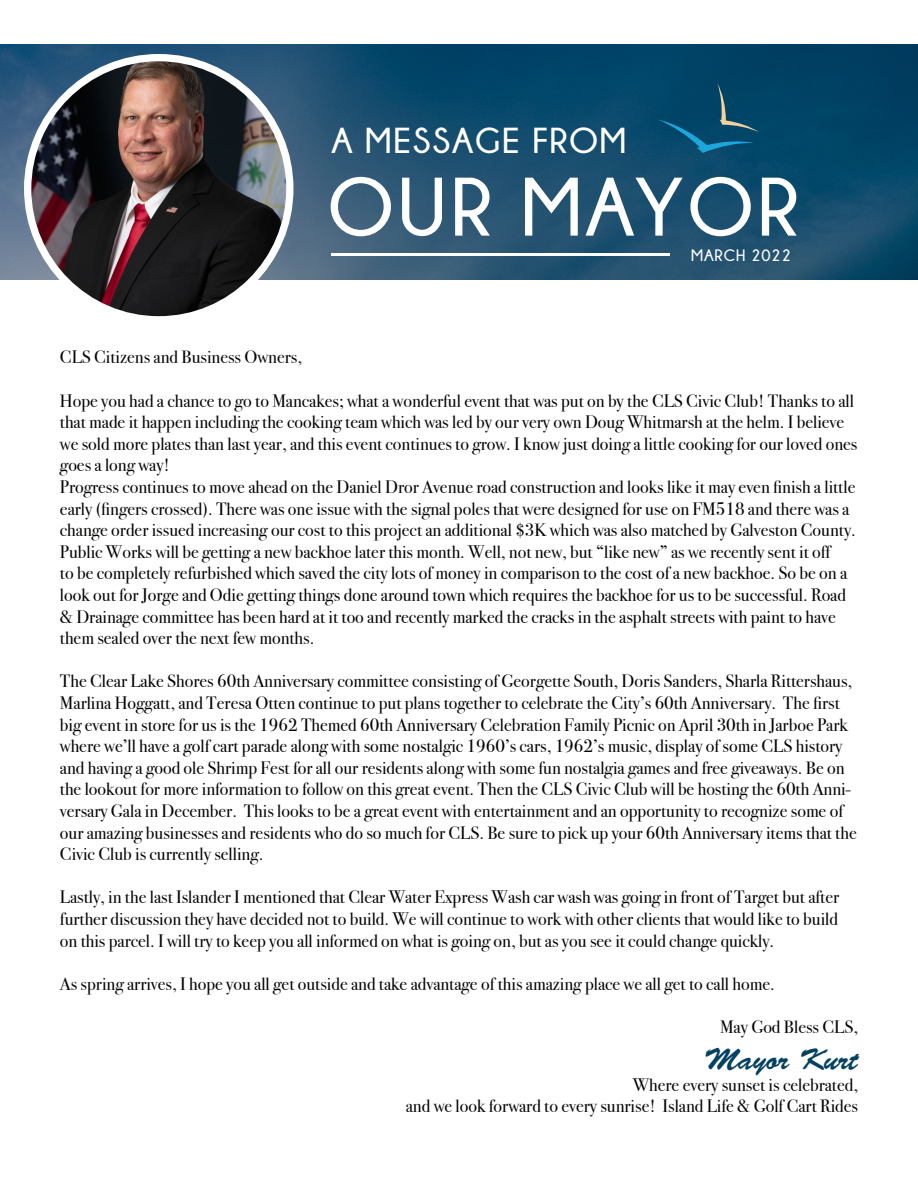
<style>
.page{position:relative;width:918px;height:1188px;background:#fff}
.page>*{position:absolute;margin:0;border:0;box-sizing:border-box;transform-origin:0 0}
.t1{font:700 82.5px "Champagne&Limousines";letter-spacing:.05em;color:#fff}
.t2{font:700 36px "Champagne&Limousines";letter-spacing:.05em;color:#fff}
.t3{font:30px "Brush Script Std";color:#034162}
.t4{font:18px/21.6px "Bodoni Svty Two ITCTT";color:#040503}
.t5{font:700 16.5px "Champagne&Limousines";letter-spacing:.05em;color:#fff}
</style>
<div class="page">
<img style="left:0;top:44px;width:918px;height:236px">
<svg style="left:658px;top:83px;width:101px;height:70px;background:#094e6f"></svg>
<hr style="left:332px;top:253px;width:338px;height:3px;background:#fff">
<div style="left:24px;top:54px;width:269px;height:269px;background:#fff;border-radius:50%"></div>
<img style="left:31px;top:61px;width:255px;height:255px;border-radius:127px">
<p class="t2" style="left:332px;top:121px;width:296px">A MESSAGE FROM</p>
<p class="t1" style="left:328px;top:162px;width:473px">OUR MAYOR</p>
<p class="t5" style="left:691px;top:246px;width:101px">MARCH 2022</p>
<p class="t4" style="left:60px;top:345px;width:244px">CLS Citizens and Business Owners,</p>
<p class="t4" style="left:60px;top:388px;width:799px">Hope you had a chance to go to Mancakes; what a wonderful event that was put on by the CLS Civic Club! Thanks to all that made it happen including the cooking team which was led by our very own Doug Whitmarsh at the helm. I believe we sold more plates than last year, and this event continues to grow. I know just doing a little cooking for our loved ones goes a long way!</p>
<p class="t4" style="left:60px;top:474px;width:797px">Progress continues to move ahead on the Daniel Dror Avenue road construction and looks like it may even finish a little early (fingers crossed). There was one issue with the signal poles that were designed for use on FM518 and there was a change order issued increasing our cost to this project an additional $3K which was also matched by Galveston County.<br>Public Works will be getting a new backhoe later this month. Well, not new, but “like new” as we recently sent it off<br>to be completely refurbished which saved the city lots of money in comparison to the cost of a new backhoe. So be on a look out for Jorge and Odie getting things done around town which requires the backhoe for us to be successful. Road &amp; Drainage committee has been hard at it too and recently marked the cracks in the asphalt streets with paint to have them sealed over the next few months.</p>
<p class="t4" style="left:60px;top:669px;width:798px">The Clear Lake Shores 60th Anniversary committee consisting of Georgette South, Doris Sanders, Sharla Rittershaus, Marlina Hoggatt, and Teresa Otten continue to put plans together to celebrate the City’s 60th Anniversary. The first big event in store for us is the 1962 Themed 60th Anniversary Celebration Family Picnic on April 30th in Jarboe Park where we’ll have a golf cart parade along with some nostalgic 1960’s cars, 1962’s music, display of some CLS history and having a good ole Shrimp Fest for all our residents along with some fun nostalgia games and free giveaways. Be on the lookout for more information to follow on this great event. Then the CLS Civic Club will be hosting the 60th Anni&shy;versary Gala in December. This looks to be a great event with entertainment and an opportunity to recognize some of our amazing businesses and residents who do so much for CLS. Be sure to pick up your 60th Anniversary items that the Civic Club is currently selling.</p>
<p class="t4" style="left:60px;top:885px;width:781px;text-align:justify">Lastly, in the last Islander I mentioned that Clear Water Express Wash car wash was going in front of Target but after further discussion they have decided not to build. We will continue to work with other clients that would like to build on this parcel. I will try to keep you all informed on what is going on, but as you see it could change quickly.</p>
<p class="t4" style="left:60px;top:971px;width:716px">As spring arrives, I hope you all get outside and take advantage of this amazing place we all get to call home.</p>
<p class="t4" style="left:720px;top:1014px;width:139px">May God Bless CLS,</p>
<p class="t3" style="left:705px;top:1042px;width:155px">Mayor Kurt</p>
<p class="t4" style="left:633px;top:1072px;width:227px">Where every sunset is celebrated,</p>
<p class="t4" style="left:406px;top:1093px;width:454px">and we look forward to every sunrise! Island Life &amp; Golf Cart Rides</p>
</div>
